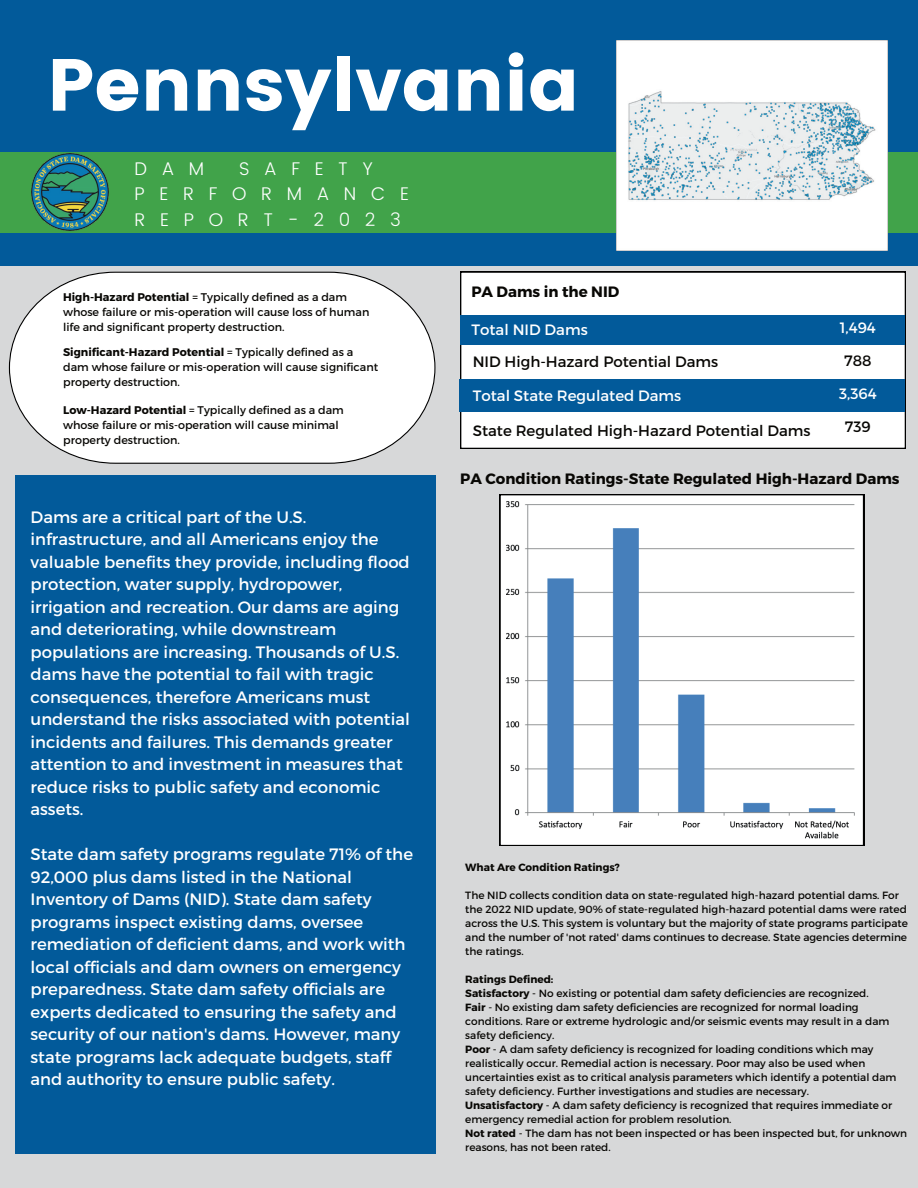
<style>
.page{position:relative;width:918px;height:1188px;background:#d7d8d9}
.page>*{position:absolute;margin:0;border:0;box-sizing:border-box;transform-origin:0 0}
.t1{font:73.5px "Poppins";color:#fff}
.t2{font:300 18.3px/25.3px "Poppins";letter-spacing:.8em;color:#fff}
.t3{font:16.5px/22.5px "Montserrat";color:#fff}
.t4{font:15px "Montserrat";color:#080704}
.t5{font:700 15px "Montserrat";color:#080704}
.t6{font:15px "Montserrat";color:#fff}
.t7{font:11.1px/14.9px "Montserrat";color:#080704}
.t8{font:10.5px/14px "Montserrat";color:#080704}
.t9{font:700 10.5px "Montserrat";color:#080704}
.s1{font-weight:700}
</style>
<div class="page">
<div style="left:0;top:0;width:918px;height:265px;background:#025a9a"></div>
<div style="left:0;top:152px;width:918px;height:80px;background:#41a34a"></div>
<svg style="left:9px;top:272px;width:426px;height:192px;background:#f7f7f7"></svg>
<div style="left:15px;top:475px;width:421px;height:679px;background:#025a9a"></div>
<div style="left:460px;top:272px;width:446px;height:177px;background:#fff"></div>
<img style="left:31px;top:153px;width:78px;height:78px">
<div style="left:460px;top:315px;width:445px;height:29px;background:#025a9a"></div>
<div style="left:459px;top:379px;width:446px;height:32px;background:#025a9a"></div>
<img style="left:617px;top:40px;width:271px;height:211px">
<svg style="left:500px;top:494px;width:364px;height:352px;background:#dfe6ee"></svg>
<h1 class="t1" style="left:47px;top:42px;width:533px">Pennsylvania</h1>
<h2 class="t2" style="left:134px;top:157px;width:71px">DAM</h2>
<h2 class="t2" style="left:134px;top:157px;width:276px;text-indent:105px">SAFETY<br>PERFORMANCE<br>REPORT-2023</h2>
<p class="t7" style="left:63px;top:290px;width:308px"><span class="s1">High-Hazard Potential</span> = Typically defined as a dam whose failure or mis-operation will cause loss of human life and significant property destruction.</p>
<p class="t7" style="left:63px;top:345px;width:317px"><span class="s1">Significant-Hazard Potential</span> = Typically defined as a dam whose failure or mis-operation will cause significant property destruction.</p>
<p class="t7" style="left:63px;top:403px;width:282px"><span class="s1">Low-Hazard Potential</span> = Typically defined as a dam whose failure or mis-operation will cause minimal property destruction.</p>
<h3 class="t5" style="left:471px;top:282px;width:149px">PA Dams in the NID</h3>
<h3 class="t6" style="left:472px;top:321px;width:118px">Total NID Dams</h3>
<h3 class="t4" style="left:473px;top:353px;width:247px">NID High-Hazard Potential Dams</h3>
<h3 class="t6" style="left:473px;top:386px;width:210px">Total State Regulated Dams</h3>
<h3 class="t4" style="left:473px;top:421px;width:339px">State Regulated High-Hazard Potential Dams</h3>
<h3 class="t6" style="left:840px;top:318px;width:38px">1,494</h3>
<h3 class="t4" style="left:844px;top:351px;width:29px">788</h3>
<h3 class="t6" style="left:839px;top:385px;width:39px">3,364</h3>
<h3 class="t4" style="left:845px;top:418px;width:27px">739</h3>
<p class="t3" style="left:31px;top:506px;width:381px">Dams are a critical part of the U.S. infrastructure, and all Americans enjoy the valuable benefits they provide, including flood protection, water supply, hydropower, irrigation and recreation. Our dams are aging and deteriorating, while downstream populations are increasing. Thousands of U.S. dams have the potential to fail with tragic consequences, therefore Americans must understand the risks associated with potential incidents and failures. This demands greater attention to and investment in measures that reduce risks to public safety and economic assets.</p>
<p class="t3" style="left:31px;top:843px;width:384px">State dam safety programs regulate 71% of the 92,000 plus dams listed in the National Inventory of Dams (NID). State dam safety programs inspect existing dams, oversee remediation of deficient dams, and work with local officials and dam owners on emergency preparedness. State dam safety officials are experts dedicated to ensuring the safety and security of our nation's dams. However, many state programs lack adequate budgets, staff and authority to ensure public safety.</p>
<h3 class="t5" style="left:460px;top:470px;width:441px">PA Condition Ratings-State Regulated High-Hazard Dams</h3>
<p class="t9" style="left:465px;top:861px;width:156px">What Are Condition Ratings?</p>
<p class="t8" style="left:465px;top:889px;width:444px">The NID collects condition data on state-regulated high-hazard potential dams. For the 2022 NID update, 90% of state-regulated high-hazard potential dams were rated across the U.S. This system is voluntary but the majority of state programs participate and the number of 'not rated' dams continues to decrease. State agencies determine the ratings.</p>
<p class="t8" style="left:465px;top:973px;width:443px"><span class="s1">Ratings Defined:<br>Satisfactory</span> - No existing or potential dam safety deficiencies are recognized.<br><span class="s1">Fair</span> - No existing dam safety deficiencies are recognized for normal loading conditions. Rare or extreme hydrologic and/or seismic events may result in a dam safety deficiency.<br><span class="s1">Poor</span> - A dam safety deficiency is recognized for loading conditions which may realistically occur. Remedial action is necessary. Poor may also be used when uncertainties exist as to critical analysis parameters which identify a potential dam safety deficiency. Further investigations and studies are necessary.<br><span class="s1">Unsatisfactory</span> - A dam safety deficiency is recognized that requires immediate or emergency remedial action for problem resolution.<br><span class="s1">Not rated</span> - The dam has not been inspected or has been inspected but, for unknown reasons, has not been rated.</p>
</div>
